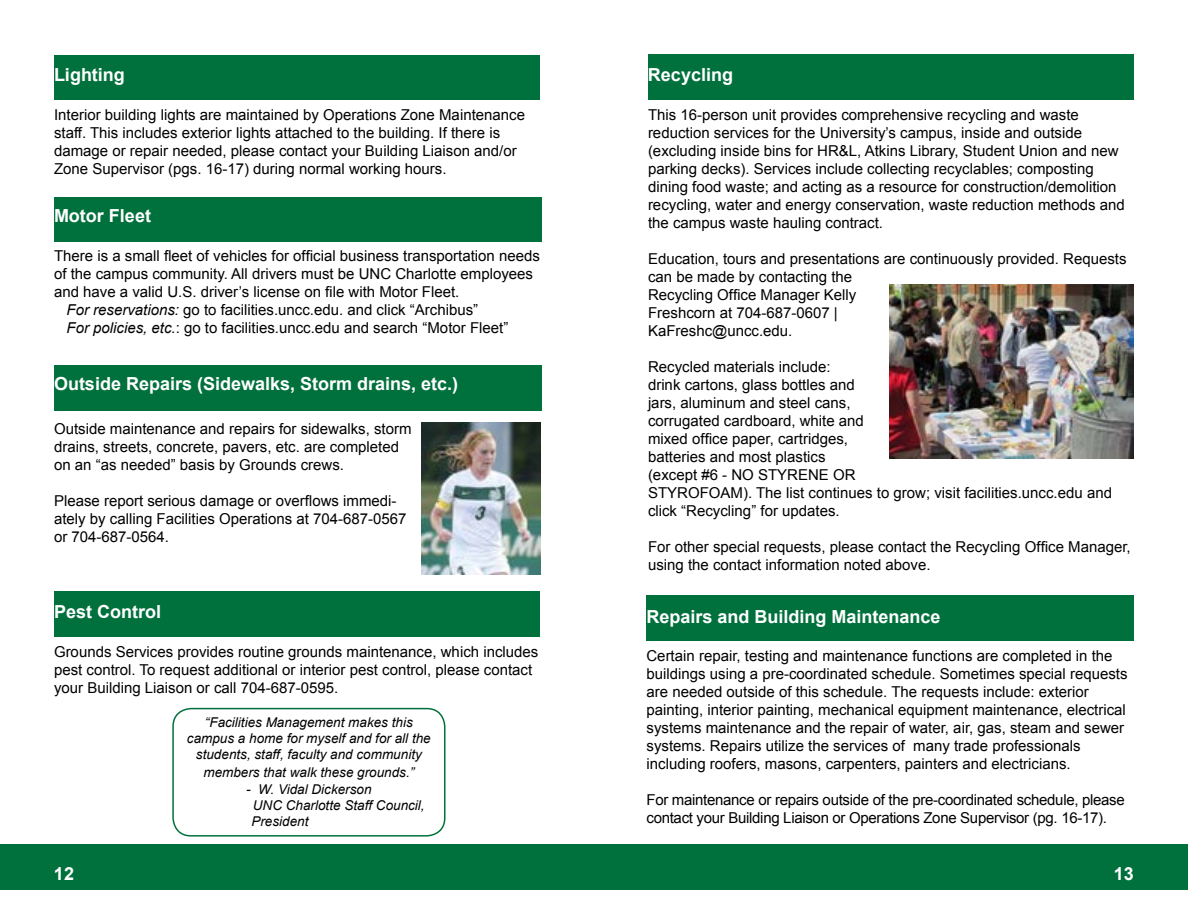
<style>
.page{position:relative;width:1188px;height:918px;background:#fff}
.page>*{position:absolute;margin:0;border:0;box-sizing:border-box;transform-origin:0 0}
.t1{font:700 18px "Arial";color:#fff}
.t2{font:15px/18px "Arial";color:#000}
.t3{font:15px/18px "Arial";letter-spacing:-.02em;color:#000}
.t4{font:italic 13.5px/16.2px "Arial";color:#000;text-align:center}
.s1{font-style:italic}
</style>
<div class="page">
<div style="left:594px;top:844px;width:594px;height:46px;background:#00713d"></div>
<div style="left:0;top:844px;width:594px;height:46px;background:#00713d"></div>
<div style="left:54px;top:55px;width:485px;height:44px;background:#00713d"></div>
<div style="left:54px;top:197px;width:488px;height:45px;background:#00713d"></div>
<div style="left:172px;top:708px;width:273px;height:129px;border:2px solid #00713d;border-radius:18px"></div>
<div style="left:54px;top:365px;width:488px;height:46px;background:#00713d"></div>
<div style="left:54px;top:592px;width:486px;height:45px;background:#00713d"></div>
<img style="left:421px;top:423px;width:120px;height:151px">
<div style="left:648px;top:54px;width:486px;height:45px;background:#00713d"></div>
<div style="left:646px;top:596px;width:488px;height:45px;background:#00713d"></div>
<img style="left:890px;top:284px;width:244px;height:175px">
<p class="t1" style="left:54px;top:62px;width:72px">Lighting</p>
<p class="t2" style="left:54px;top:106px;width:473px">Interior building lights are maintained by Operations Zone Maintenance staff. This includes exterior lights attached to the building. If there is damage or repair needed, please contact your Building Liaison and/or Zone Supervisor (pgs. 16-17) during normal working hours.</p>
<p class="t1" style="left:54px;top:204px;width:99px">Motor Fleet</p>
<p class="t2" style="left:54px;top:247px;width:488px">There is a small fleet of vehicles for official business transportation needs</p>
<p class="t2" style="left:54px;top:265px;width:481px">of the campus community. All drivers must be UNC Charlotte employees</p>
<p class="t2" style="left:54px;top:283px;width:407px">and have a valid U.S. driver’s license on file with Motor Fleet.</p>
<p class="t2" style="left:67px;top:301px;width:413px"><span class="s1">For reservations:</span> go to facilities.uncc.edu. and click “Archibus”</p>
<p class="t2" style="left:67px;top:319px;width:443px"><span class="s1">For policies, etc.</span>: go to facilities.uncc.edu and search “Motor Fleet”</p>
<p class="t1" style="left:54px;top:372px;width:406px">Outside Repairs (Sidewalks, Storm drains, etc.)</p>
<p class="t2" style="left:54px;top:420px;width:359px">Outside maintenance and repairs for sidewalks, storm drains, streets, concrete, pavers, etc. are completed on an “as needed” basis by Grounds crews.</p>
<p class="t2" style="left:54px;top:492px;width:354px">Please report serious damage or overflows immedi&shy;ately by calling Facilities Operations at 704-687-0567 or 704-687-0564.</p>
<p class="t1" style="left:54px;top:600px;width:109px">Pest Control</p>
<p class="t2" style="left:54px;top:643px;width:486px">Grounds Services provides routine grounds maintenance, which includes pest control. To request additional or interior pest control, please contact your Building Liaison or call 704-687-0595.</p>
<p class="t4" style="left:187px;top:714px;width:245px">“Facilities Management makes this campus a home for myself and for all the students, staff, faculty and community</p>
<p class="t4" style="left:203px;top:765px;width:212px">members that walk these grounds.”</p>
<p class="t4" style="left:251px;top:781px;width:175px;text-align:left;text-indent:-5px">- W. Vidal Dickerson<br>UNC Charlotte Staff Council,<br>President</p>
<p class="t1" style="left:648px;top:62px;width:87px">Recycling</p>
<p class="t2" style="left:648px;top:106px;width:478px">This 16-person unit provides comprehensive recycling and waste reduction services for the University’s campus, inside and outside (excluding inside bins for HR&amp;L, Atkins Library, Student Union and new parking decks). Services include collecting recyclables; composting dining food waste; and acting as a resource for construction/demolition recycling, water and energy conservation, waste reduction methods and the campus waste hauling contract.</p>
<p class="t2" style="left:648px;top:250px;width:480px">Education, tours and presentations are continuously provided. Requests can be made by contacting the<br>Recycling Office Manager Kelly<br>Freshcorn at 704-687-0607 |<br>KaFreshc@uncc.edu.</p>
<p class="t2" style="left:648px;top:358px;width:466px">Recycled materials include:<br>drink cartons, glass bottles and<br>jars, aluminum and steel cans,<br>corrugated cardboard, white and<br>mixed office paper, cartridges,<br>batteries and most plastics<br>(except #6 - NO STYRENE OR<br>STYROFOAM). The list continues to grow; visit facilities.uncc.edu and click “Recycling” for updates.</p>
<p class="t2" style="left:648px;top:538px;width:484px">For other special requests, please contact the Recycling Office Manager, using the contact information noted above.</p>
<p class="t1" style="left:646px;top:605px;width:296px">Repairs and Building Maintenance</p>
<p class="t2" style="left:646px;top:647px;width:483px">Certain repair, testing and maintenance functions are completed in the buildings using a pre-coordinated schedule. Sometimes special requests are needed outside of this schedule. The requests include: exterior painting, interior painting, mechanical equipment maintenance, electrical systems maintenance and the repair of water, air, gas, steam and sewer systems. Repairs utilize the services of many trade professionals including roofers, masons, carpenters, painters and electricians.</p>
<p class="t3" style="left:646px;top:791px;width:480px">For maintenance or repairs outside of the pre-coordinated schedule, please contact your Building Liaison or Operations Zone Supervisor (pg. 16-17).</p>
<p class="t1" style="left:54px;top:861px;width:22px">12</p>
<p class="t1" style="left:1114px;top:861px;width:22px">13</p>
</div>
